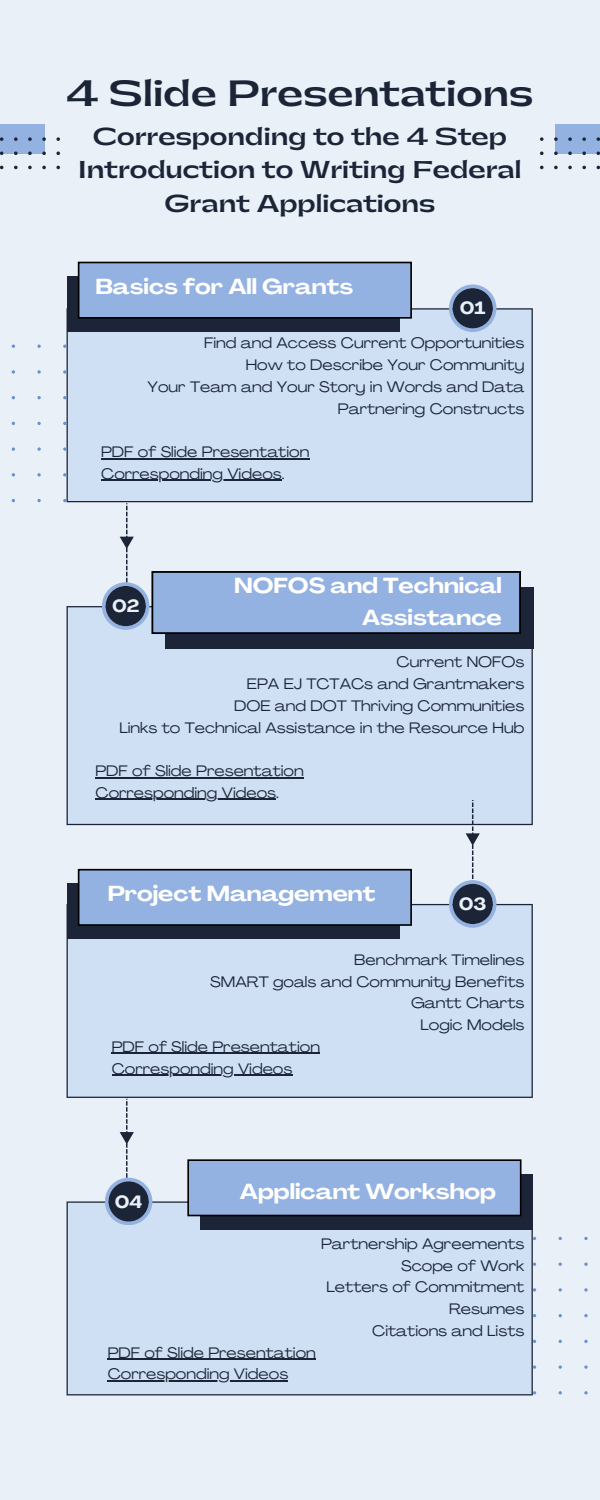
<style>
.page{position:relative;width:600px;height:1500px;background:#e9f0f8}
.page>*{position:absolute;margin:0;border:0;box-sizing:border-box;transform-origin:0 0}
.t1{font:700 34.3px "Gatwick";color:#1b2537}
.t2{font:700 23px/33.8px "Gatwick";color:#1b2537;text-align:center}
.t3{font:700 expanded 21.4px/31.5px "Agrandir";color:#fff;text-align:right}
.t4{font:700 expanded 17.5px "Agrandir";color:#e9f0f8}
.t5{font:expanded 15px "Agrandir";color:#1b2537}
</style>
<div class="page">
<div style="left:67px;top:308px;width:466px;height:194px;background:#cfe0f4"></div>
<div style="left:67px;top:276px;width:333px;height:56px;background:#1b2537"></div>
<div style="left:79px;top:262px;width:332px;height:56px;background:#93b1e1"></div>
<div style="left:78px;top:262px;width:334px;height:57px;border:2px solid #000"></div>
<svg style="left:449px;top:284px;width:47px;height:48px"></svg>
<div style="left:453px;top:288px;width:40px;height:40px;background:#1b2537;border-radius:50%"></div>
<div style="left:67px;top:606px;width:466px;height:219px;background:#cfe0f4"></div>
<div style="left:165px;top:587px;width:368px;height:61px;background:#1b2537"></div>
<div style="left:152px;top:572px;width:368px;height:61px;background:#93b1e1"></div>
<div style="left:152px;top:571px;width:369px;height:63px;border:2px solid #000"></div>
<hr style="left:95px;top:777px;width:209px;height:1px;background:#1b2537">
<hr style="left:95px;top:799px;width:181px;height:1px;background:#1b2537">
<div style="left:67px;top:904px;width:466px;height:194px;background:#cfe0f4"></div>
<div style="left:67px;top:883px;width:333px;height:56px;background:#1b2537"></div>
<div style="left:79px;top:870px;width:332px;height:55px;background:#93b1e1"></div>
<div style="left:78px;top:869px;width:334px;height:57px;border:2px solid #000"></div>
<hr style="left:112px;top:1053px;width:208px;height:1px;background:#1b2537">
<hr style="left:112px;top:1074px;width:180px;height:2px;background:#1b2537">
<div style="left:67px;top:1201px;width:466px;height:194px;background:#cfe0f4"></div>
<div style="left:200px;top:1174px;width:333px;height:55px;background:#1b2537"></div>
<div style="left:188px;top:1160px;width:333px;height:56px;background:#93b1e1"></div>
<div style="left:188px;top:1159px;width:334px;height:57px;border:2px solid #000"></div>
<svg style="left:102px;top:503px;width:47px;height:127px"></svg>
<svg style="left:105px;top:1099px;width:47px;height:126px"></svg>
<svg style="left:449px;top:800px;width:47px;height:128px"></svg>
<svg style="left:37px;top:370px;width:4px;height:4px"></svg>
<svg style="left:12px;top:370px;width:3px;height:4px"></svg>
<svg style="left:37px;top:396px;width:4px;height:3px"></svg>
<svg style="left:37px;top:422px;width:4px;height:3px"></svg>
<svg style="left:37px;top:447px;width:4px;height:4px"></svg>
<svg style="left:12px;top:447px;width:3px;height:4px"></svg>
<svg style="left:37px;top:473px;width:4px;height:4px"></svg>
<svg style="left:12px;top:473px;width:3px;height:4px"></svg>
<svg style="left:37px;top:499px;width:4px;height:3px"></svg>
<svg style="left:584px;top:1237px;width:4px;height:3px"></svg>
<svg style="left:584px;top:1263px;width:4px;height:3px"></svg>
<svg style="left:584px;top:1288px;width:4px;height:4px"></svg>
<svg style="left:559px;top:1288px;width:3px;height:4px"></svg>
<svg style="left:533px;top:1288px;width:3px;height:4px"></svg>
<svg style="left:584px;top:1314px;width:4px;height:3px"></svg>
<svg style="left:584px;top:1340px;width:4px;height:3px"></svg>
<svg style="left:584px;top:1365px;width:4px;height:4px"></svg>
<svg style="left:533px;top:1365px;width:3px;height:4px"></svg>
<div style="left:0;top:124px;width:45px;height:29px;background:#93b1e1"></div>
<svg style="left:56px;top:166px;width:4px;height:3px"></svg>
<svg style="left:42px;top:166px;width:4px;height:3px"></svg>
<svg style="left:28px;top:166px;width:4px;height:3px"></svg>
<svg style="left:14px;top:166px;width:4px;height:3px"></svg>
<svg style="left:56px;top:152px;width:4px;height:3px"></svg>
<svg style="left:42px;top:152px;width:4px;height:3px"></svg>
<svg style="left:28px;top:152px;width:4px;height:3px"></svg>
<svg style="left:14px;top:152px;width:4px;height:3px"></svg>
<svg style="left:56px;top:137px;width:4px;height:4px"></svg>
<svg style="left:42px;top:137px;width:4px;height:4px"></svg>
<svg style="left:28px;top:137px;width:4px;height:4px"></svg>
<svg style="left:14px;top:137px;width:4px;height:4px"></svg>
<svg style="left:0;top:137px;width:3px;height:4px"></svg>
<div style="left:555px;top:124px;width:45px;height:29px;background:#93b1e1"></div>
<svg style="left:540px;top:166px;width:4px;height:3px"></svg>
<svg style="left:554px;top:166px;width:4px;height:3px"></svg>
<svg style="left:568px;top:166px;width:4px;height:3px"></svg>
<svg style="left:582px;top:166px;width:4px;height:3px"></svg>
<svg style="left:540px;top:152px;width:4px;height:3px"></svg>
<svg style="left:554px;top:152px;width:4px;height:3px"></svg>
<svg style="left:568px;top:152px;width:4px;height:3px"></svg>
<svg style="left:582px;top:152px;width:4px;height:3px"></svg>
<svg style="left:540px;top:137px;width:4px;height:4px"></svg>
<svg style="left:554px;top:137px;width:4px;height:4px"></svg>
<svg style="left:568px;top:137px;width:4px;height:4px"></svg>
<svg style="left:582px;top:137px;width:4px;height:4px"></svg>
<svg style="left:597px;top:137px;width:3px;height:4px"></svg>
<hr style="left:108px;top:1358px;width:208px;height:2px;background:#1b2537">
<hr style="left:108px;top:1380px;width:180px;height:2px;background:#1b2537">
<hr style="left:101px;top:458px;width:208px;height:1px;background:#1b2537">
<hr style="left:101px;top:480px;width:181px;height:1px;background:#1b2537">
<p class="t1" style="left:67px;top:77px;width:468px">4 Slide Presentations</p>
<p class="t2" style="left:78px;top:120px;width:445px">Corresponding to the 4 Step<br>Introduction to Writing Federal<br>Grant Applications</p>
<p class="t3" style="left:95px;top:273px;width:259px">Basics for All Grants</p>
<p class="t4" style="left:460px;top:301px;width:27px">01</p>
<p class="t5" style="left:204px;top:337px;width:322px">Find and Access Current Opportunities</p>
<p class="t5" style="left:246px;top:359px;width:280px">How to Describe Your Community</p>
<p class="t5" style="left:148px;top:381px;width:378px">Your Team and Your Story in Words and Data</p>
<p class="t5" style="left:338px;top:402px;width:188px">Partnering Constructs</p>
<h1 class="t5" style="left:101px;top:446px;width:210px">PDF of Slide Presentation</h1>
<p class="t5" style="left:101px;top:468px;width:185px">Corresponding Videos.</p>
<p class="t4" style="left:112px;top:599px;width:29px">02</p>
<p class="t3" style="left:234px;top:572px;width:269px">NOFOS and Technical<br>Assistance</p>
<h1 class="t5" style="left:397px;top:656px;width:129px">Current NOFOs</h1>
<p class="t5" style="left:247px;top:678px;width:279px">EPA EJ TCTACs and Grantmakers</p>
<p class="t5" style="left:234px;top:700px;width:292px">DOE and DOT Thriving Communities</p>
<p class="t5" style="left:119px;top:721px;width:407px">Links to Technical Assistance in the Resource Hub</p>
<p class="t5" style="left:95px;top:765px;width:210px">PDF of Slide Presentation</p>
<h1 class="t5" style="left:95px;top:787px;width:185px">Corresponding Videos.</h1>
<p class="t3" style="left:108px;top:880px;width:269px">Project Management</p>
<h1 class="t4" style="left:459px;top:897px;width:29px">03</h1>
<p class="t5" style="left:354px;top:954px;width:172px">Benchmark Timelines</p>
<p class="t5" style="left:210px;top:975px;width:316px">SMART goals and Community Benefits</p>
<p class="t5" style="left:411px;top:997px;width:115px">Gantt Charts</p>
<p class="t5" style="left:420px;top:1019px;width:105px">Logic Models</p>
<p class="t5" style="left:112px;top:1041px;width:210px">PDF of Slide Presentation</p>
<p class="t5" style="left:112px;top:1062px;width:182px">Corresponding Videos</p>
<p class="t4" style="left:115px;top:1194px;width:29px">04</p>
<p class="t3" style="left:240px;top:1178px;width:258px">Applicant Workshop</p>
<p class="t5" style="left:321px;top:1238px;width:205px">Partnership Agreements</p>
<p class="t5" style="left:401px;top:1259px;width:125px">Scope of Work</p>
<h1 class="t5" style="left:327px;top:1281px;width:199px">Letters of Commitment</h1>
<p class="t5" style="left:449px;top:1303px;width:77px">Resumes</p>
<p class="t5" style="left:372px;top:1325px;width:154px">Citations and Lists</p>
<p class="t5" style="left:108px;top:1346px;width:210px">PDF of Slide Presentation</p>
<p class="t5" style="left:108px;top:1368px;width:182px">Corresponding Videos</p>
</div>
